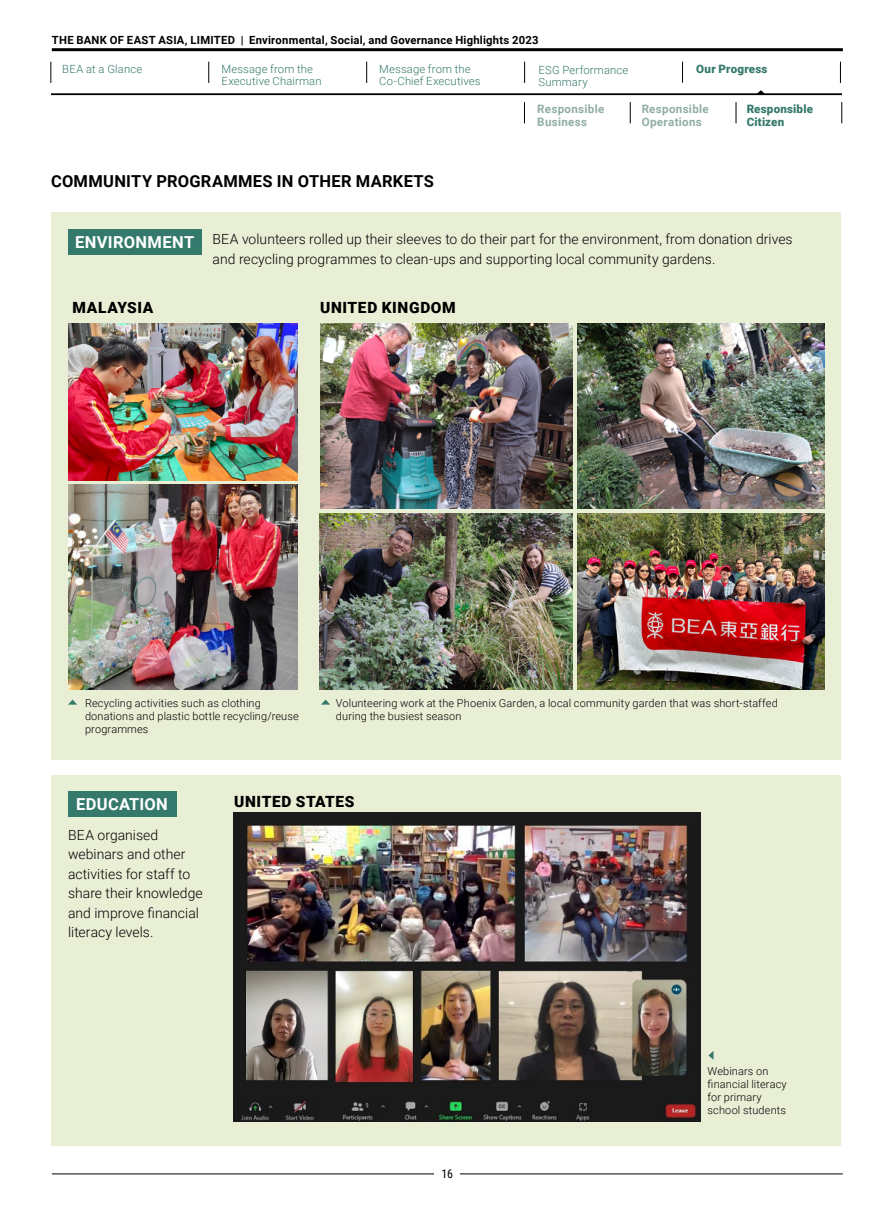
<style>
.page{position:relative;width:893px;height:1212px;background:#fff}
.page>*{position:absolute;margin:0;border:0;box-sizing:border-box;transform-origin:0 0}
.t1{font:700 16.5px "Roboto";letter-spacing:.015em;color:#000}
.t2{font:700 16.5px "Roboto";letter-spacing:.02em;color:#fff}
.t3{font:900 15.45px "Roboto";letter-spacing:.04em;color:#000}
.t4{font:300 13.95px/19.5px "Roboto";letter-spacing:.005em;color:#000}
.t5{font:12px "Roboto Condensed";color:#000}
.t6{font:700 11.55px/12.8px "Roboto";letter-spacing:.025em;color:#90ada6}
.t7{font:900 11.55px/12.8px "Roboto";letter-spacing:.015em;color:#34796b}
.t8{font:300 11.25px/12px "Roboto";letter-spacing:.015em;color:#34796b}
.t9{font:700 11.25px "Roboto";letter-spacing:.02em;color:#000}
.t10{font:300 10.95px/12.8px "Roboto";letter-spacing:.015em;color:#000}
</style>
<div class="page">
<hr style="left:52px;top:1173px;width:791px;height:1px;background:#000">
<div style="left:435px;top:1169px;width:25px;height:13px;background:#fff"></div>
<hr style="left:52px;top:48px;width:791px;height:3px;background:#000">
<div style="left:52px;top:213px;width:789px;height:547px;background:#e9efd5"></div>
<div style="left:52px;top:775px;width:789px;height:371px;background:#e9efd5"></div>
<div style="left:68px;top:230px;width:133px;height:25px;background:#34796b"></div>
<svg style="left:736px;top:102px;width:1px;height:21px"></svg>
<svg style="left:630px;top:102px;width:1px;height:21px"></svg>
<svg style="left:841px;top:102px;width:1px;height:21px"></svg>
<svg style="left:524px;top:102px;width:1px;height:21px"></svg>
<hr style="left:51px;top:94px;width:791px;height:1px;background:#000">
<svg style="left:682px;top:62px;width:1px;height:21px"></svg>
<svg style="left:524px;top:62px;width:1px;height:21px"></svg>
<svg style="left:840px;top:62px;width:1px;height:21px"></svg>
<svg style="left:51px;top:62px;width:1px;height:21px"></svg>
<svg style="left:366px;top:62px;width:1px;height:21px"></svg>
<svg style="left:208px;top:62px;width:1px;height:21px"></svg>
<svg style="left:757px;top:90px;width:8px;height:4px"></svg>
<img style="left:69px;top:485px;width:229px;height:205px">
<img style="left:68px;top:323px;width:230px;height:157px">
<img style="left:320px;top:323px;width:252px;height:185px">
<img style="left:578px;top:323px;width:247px;height:185px">
<img style="left:320px;top:514px;width:252px;height:175px">
<img style="left:578px;top:514px;width:247px;height:175px">
<img style="left:234px;top:812px;width:466px;height:309px">
<svg style="left:68px;top:699px;width:9px;height:6px"></svg>
<svg style="left:321px;top:699px;width:9px;height:6px"></svg>
<div style="left:68px;top:791px;width:108px;height:25px;background:#34796b"></div>
<svg style="left:708px;top:1051px;width:5px;height:9px"></svg>
<p class="t9" style="left:52px;top:32px;width:488px">THE BANK OF EAST ASIA, LIMITED | Environmental, Social, and Governance Highlights 2023</p>
<p class="t8" style="left:62px;top:63px;width:81px">BEA at a Glance</p>
<p class="t8" style="left:222px;top:63px;width:102px">Message from the<br>Executive Chairman</p>
<p class="t8" style="left:379px;top:63px;width:103px">Message from the<br>Co-Chief Executives</p>
<p class="t8" style="left:538px;top:64px;width:91px">ESG Performance</p>
<p class="t7" style="left:696px;top:63px;width:73px">Our Progress</p>
<p class="t8" style="left:538px;top:76px;width:51px">Summary</p>
<p class="t6" style="left:537px;top:103px;width:69px">Responsible<br>Business</p>
<p class="t6" style="left:642px;top:103px;width:69px">Responsible<br>Operations</p>
<p class="t7" style="left:747px;top:103px;width:68px">Responsible<br>Citizen</p>
<p class="t1" style="left:51px;top:170px;width:384px">COMMUNITY PROGRAMMES IN OTHER MARKETS</p>
<p class="t2" style="left:75px;top:231px;width:121px">ENVIRONMENT</p>
<p class="t3" style="left:73px;top:297px;width:82px">MALAYSIA</p>
<p class="t4" style="left:213px;top:229px;width:582px">BEA volunteers rolled up their sleeves to do their part for the environment, from donation drives and recycling programmes to clean-ups and supporting local community gardens.</p>
<p class="t3" style="left:320px;top:297px;width:137px">UNITED KINGDOM</p>
<p class="t10" style="left:85px;top:696px;width:215px">Recycling activities such as clothing donations and plastic bottle recycling/reuse programmes</p>
<p class="t10" style="left:336px;top:696px;width:443px">Volunteering work at the Phoenix Garden, a local community garden that was short-staffed during the busiest season</p>
<p class="t2" style="left:76px;top:792px;width:93px">EDUCATION</p>
<p class="t4" style="left:68px;top:824px;width:136px">BEA organised webinars and other activities for staff to share their knowledge and improve financial literacy levels.</p>
<p class="t3" style="left:234px;top:790px;width:122px">UNITED STATES</p>
<p class="t5" style="left:442px;top:1165px;width:13px">16</p>
<p class="t10" style="left:708px;top:1065px;width:81px">Webinars on financial literacy for primary school students</p>
</div>
